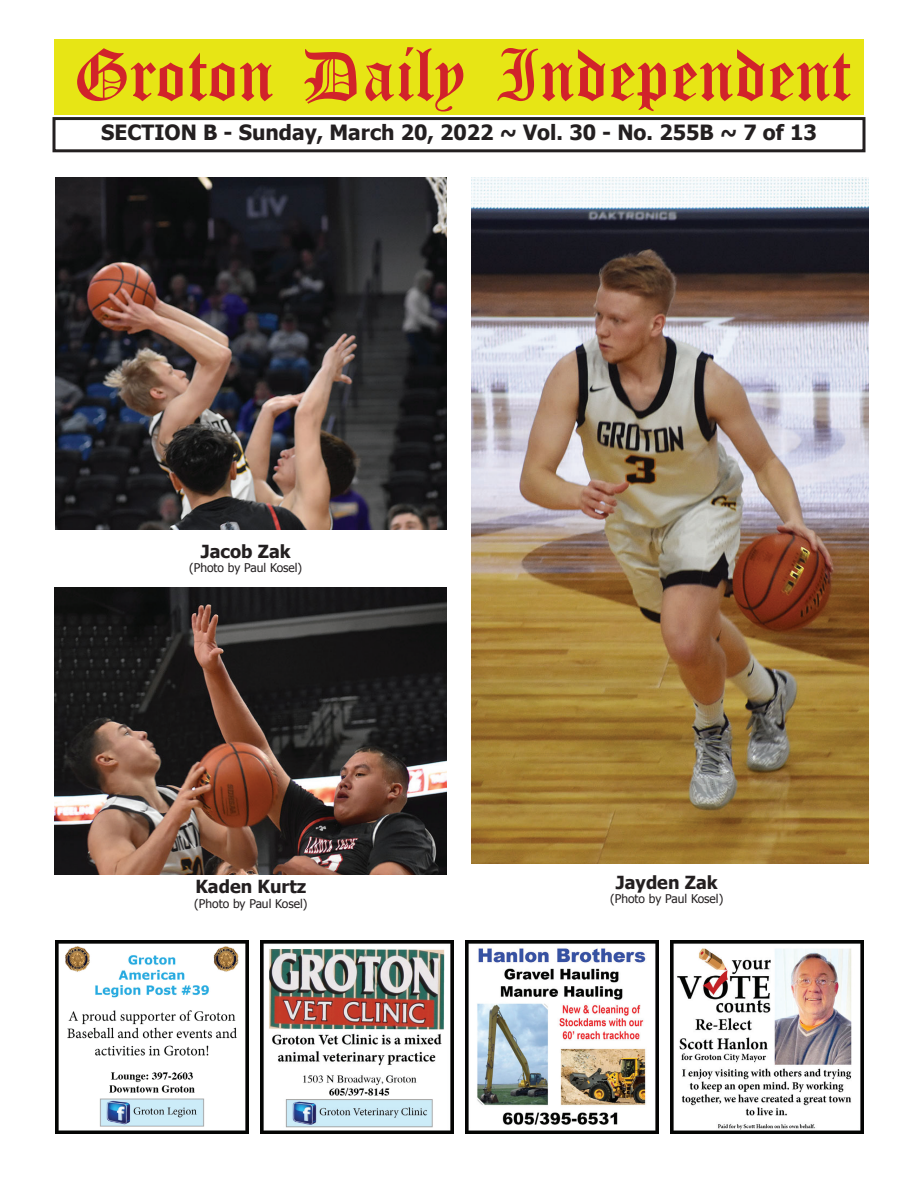
<style>
.page{position:relative;width:918px;height:1188px;background:#fff}
.page>*{position:absolute;margin:0;border:0;box-sizing:border-box;transform-origin:0 0}
.t1{font:54px "Old English Five";color:#d1232a}
.t2{font:700 21px "Tahoma";color:#231f20}
.t3{font:700 18px "Tahoma";color:#231f20}
.t4{font:12px "Tahoma";color:#231f20}
</style>
<div class="page">
<div style="left:52px;top:117px;width:814px;height:35px;border:3px solid #231f20"></div>
<div style="left:54px;top:40px;width:810px;height:75px;background:#e7e515"></div>
<img style="left:56px;top:941px;width:193px;height:193px">
<img style="left:261px;top:941px;width:193px;height:193px">
<img style="left:466px;top:941px;width:193px;height:193px">
<img style="left:671px;top:941px;width:193px;height:193px">
<img style="left:471px;top:177px;width:397px;height:687px">
<img style="left:56px;top:177px;width:391px;height:352px">
<img style="left:55px;top:588px;width:391px;height:287px">
<h1 class="t1" style="left:73px;top:50px;width:779px">Groton Daily Independent</h1>
<h2 class="t2" style="left:101px;top:117px;width:717px">SECTION B - Sunday, March 20, 2022 ~ Vol. 30 - No. 255B ~ 7 of 13</h2>
<h3 class="t3" style="left:201px;top:538px;width:91px">Jacob Zak</h3>
<p class="t4" style="left:189px;top:560px;width:115px">(Photo by Paul Kosel)</p>
<h3 class="t3" style="left:195px;top:874px;width:112px">Kaden Kurtz</h3>
<p class="t4" style="left:194px;top:895px;width:115px">(Photo by Paul Kosel)</p>
<h3 class="t3" style="left:616px;top:869px;width:103px">Jayden Zak</h3>
<p class="t4" style="left:610px;top:891px;width:115px">(Photo by Paul Kosel)</p>
</div>
